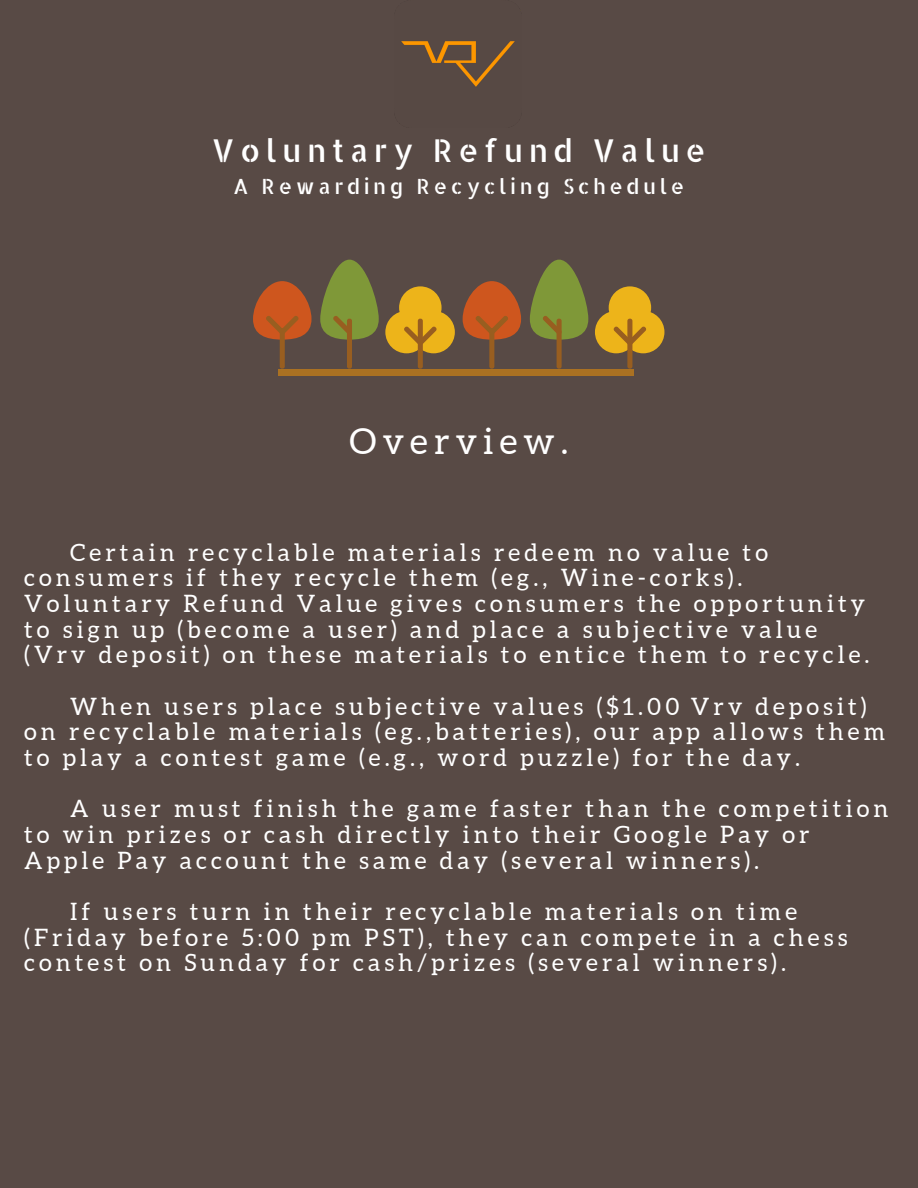
<style>
.page{position:relative;width:918px;height:1188px;background:#584a45}
.page>*{position:absolute;margin:0;border:0;box-sizing:border-box;transform-origin:0 0}
.t1{font:36px "Aleo";letter-spacing:.17em;color:#fff}
.t2{font:31.5px "Allerta Stencil";letter-spacing:.17em;color:#fff}
.t3{font:24px/25.7px "Aleo";letter-spacing:.17em;color:#fff}
.t4{font:21px "Allerta Stencil";letter-spacing:.17em;color:#fff}
</style>
<div class="page">
<img style="left:401px;top:41px;width:114px;height:46px">
<svg style="left:456px;top:573px;width:6px;height:3px"></svg>
<div style="left:278px;top:369px;width:356px;height:7px;background:#aa7122"></div>
<div style="left:399px;top:286px;width:43px;height:43px;background:#edb41a;border-radius:50%"></div>
<div style="left:385px;top:311px;width:43px;height:42px;background:#edb41a;border-radius:50%"></div>
<div style="left:412px;top:311px;width:43px;height:42px;background:#edb41a;border-radius:50%"></div>
<svg style="left:403px;top:318px;width:35px;height:51px"></svg>
<svg style="left:253px;top:281px;width:59px;height:88px"></svg>
<svg style="left:320px;top:260px;width:59px;height:109px"></svg>
<div style="left:609px;top:286px;width:42px;height:43px;background:#edb41a;border-radius:50%"></div>
<div style="left:595px;top:311px;width:42px;height:42px;background:#edb41a;border-radius:50%"></div>
<div style="left:622px;top:311px;width:42px;height:42px;background:#edb41a;border-radius:50%"></div>
<svg style="left:613px;top:318px;width:35px;height:51px"></svg>
<svg style="left:463px;top:281px;width:58px;height:88px"></svg>
<svg style="left:530px;top:260px;width:58px;height:109px"></svg>
<h2 class="t2" style="left:212px;top:130px;width:496px">Voluntary Refund Value</h2>
<p class="t4" style="left:233px;top:173px;width:453px">A Rewarding Recycling Schedule</p>
<h1 class="t1" style="left:349px;top:421px;width:221px">Overview.</h1>
<p class="t3" style="left:24px;top:539px;width:847px;text-indent:46px">Certain recyclable materials redeem no value to consumers if they recycle them (eg., Wine-corks).<br>Voluntary Refund Value gives consumers the opportunity to sign up (become a user) and place a subjective value (Vrv deposit) on these materials to entice them to recycle.</p>
<p class="t3" style="left:24px;top:693px;width:862px;text-indent:46px">When users place subjective values ($1.00 Vrv deposit) on recyclable materials (eg.,batteries), our app allows them to play a contest game (e.g., word puzzle) for the day.</p>
<p class="t3" style="left:24px;top:796px;width:866px;text-indent:46px">A user must finish the game faster than the competition to win prizes or cash directly into their Google Pay or<br>Apple Pay account the same day (several winners).</p>
<p class="t3" style="left:24px;top:898px;width:825px;text-indent:46px">If users turn in their recyclable materials on time (Friday before 5:00 pm PST), they can compete in a chess contest on Sunday for cash/prizes (several winners).</p>
</div>
